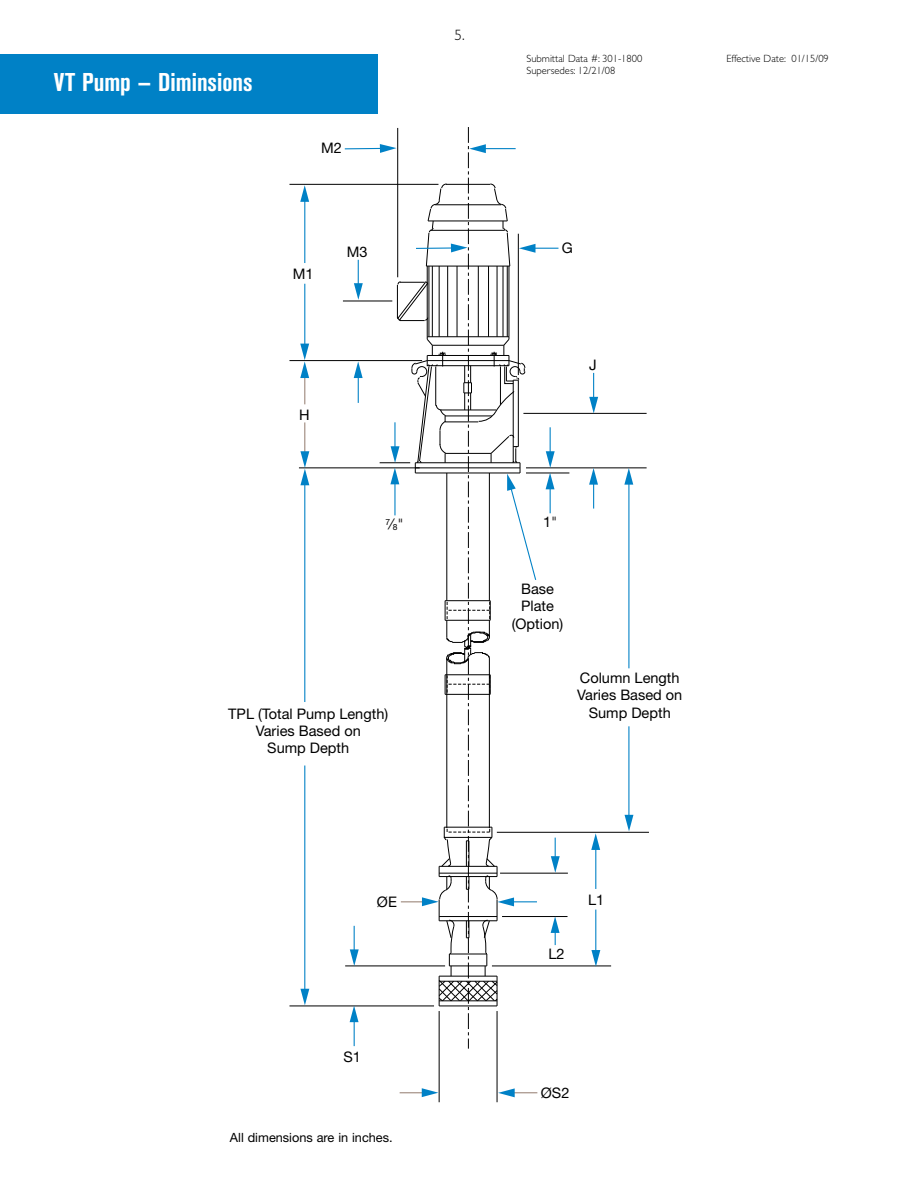
<style>
.page{position:relative;width:918px;height:1188px;background:#fff}
.page>*{position:absolute;margin:0;border:0;box-sizing:border-box;transform-origin:0 0}
.t1{font:700 condensed 25.5px "Akzidenz Grotesk BE";color:#fff}
.t2{font:300 15px "Gill Sans";color:#000}
.t3{font:14.55px/17.4px "Helvetica Neue";color:#000;text-align:center}
.t4{font:12.75px "Helvetica Neue";color:#000}
.t5{font:300 10.5px/12.6px "Gill Sans";color:#000}
.t6{font:8.55px "Helvetica Neue";color:#000}
.s1{font-size:14.55px}
.s2{font-size:14.55px;color:#221f1f}
.s3{color:#221f1f}
</style>
<div class="page">
<div style="left:0;top:54px;width:378px;height:59px;background:#0081c6"></div>
<hr style="left:289px;top:360px;width:133px;height:1px;background:#000">
<hr style="left:289px;top:184px;width:149px;height:1px;background:#000">
<hr style="left:304px;top:284px;width:1px;height:61px;background:#0081c6">
<hr style="left:304px;top:200px;width:1px;height:63px;background:#0081c6">
<svg style="left:300px;top:185px;width:9px;height:17px"></svg>
<hr style="left:343px;top:301px;width:49px;height:1px;background:#000">
<hr style="left:358px;top:260px;width:1px;height:30px;background:#0081c6">
<svg style="left:354px;top:283px;width:9px;height:17px"></svg>
<hr style="left:358px;top:372px;width:1px;height:31px;background:#0081c6">
<svg style="left:354px;top:361px;width:9px;height:17px"></svg>
<hr style="left:299px;top:467px;width:121px;height:1px;background:#000">
<svg style="left:300px;top:344px;width:9px;height:60px"></svg>
<hr style="left:304px;top:422px;width:1px;height:31px;background:#9b8579">
<hr style="left:289px;top:1005px;width:145px;height:1px;background:#000">
<hr style="left:304px;top:483px;width:1px;height:219px;background:#0081c6">
<svg style="left:300px;top:451px;width:9px;height:34px"></svg>
<hr style="left:304px;top:766px;width:1px;height:225px;background:#0081c6">
<svg style="left:300px;top:989px;width:9px;height:16px"></svg>
<hr style="left:526px;top:467px;width:121px;height:1px;background:#000">
<hr style="left:628px;top:483px;width:1px;height:185px;background:#0081c6">
<svg style="left:624px;top:468px;width:9px;height:17px"></svg>
<hr style="left:526px;top:473px;width:43px;height:1px;background:#000">
<hr style="left:523px;top:413px;width:124px;height:1px;background:#000">
<hr style="left:497px;top:832px;width:152px;height:1px;background:#000">
<hr style="left:628px;top:726px;width:1px;height:92px;background:#0081c6">
<svg style="left:625px;top:815px;width:8px;height:16px"></svg>
<hr style="left:492px;top:965px;width:119px;height:1px;background:#000">
<hr style="left:595px;top:843px;width:1px;height:46px;background:#0081c6">
<svg style="left:591px;top:833px;width:9px;height:17px"></svg>
<hr style="left:595px;top:910px;width:1px;height:41px;background:#0081c6">
<svg style="left:591px;top:950px;width:9px;height:17px"></svg>
<hr style="left:345px;top:965px;width:100px;height:1px;background:#000">
<hr style="left:439px;top:1011px;width:1px;height:91px;background:#000">
<hr style="left:497px;top:1011px;width:1px;height:91px;background:#000">
<hr style="left:345px;top:148px;width:38px;height:1px;background:#0081c6">
<svg style="left:589px;top:468px;width:9px;height:41px"></svg>
<svg style="left:589px;top:373px;width:9px;height:40px"></svg>
<svg style="left:350px;top:1006px;width:9px;height:40px"></svg>
<svg style="left:350px;top:926px;width:9px;height:40px"></svg>
<svg style="left:498px;top:1088px;width:39px;height:9px"></svg>
<svg style="left:400px;top:1088px;width:38px;height:9px"></svg>
<hr style="left:500px;top:873px;width:68px;height:1px;background:#000">
<hr style="left:502px;top:916px;width:66px;height:1px;background:#000">
<svg style="left:380px;top:127px;width:180px;height:922px"></svg>
<h1 class="t1" style="left:54px;top:68px;width:200px">VT Pump — Diminsions</h1>
<p class="t3" style="left:321px;top:139px;width:22px">M2</p>
<p class="t3" style="left:293px;top:265px;width:22px">M1</p>
<p class="t3" style="left:347px;top:243px;width:22px">M3</p>
<p class="t3" style="left:299px;top:406px;width:12px">H</p>
<p class="t2" style="left:455px;top:26px;width:12px">5.</p>
<p class="t5" style="left:526px;top:52px;width:117px">Submittal Data #: 301-1800<br>Supersedes: 12/21/08</p>
<p class="t5" style="left:726px;top:52px;width:104px">Effective Date: 01/15/09</p>
<p class="t3" style="left:562px;top:239px;width:13px">G</p>
<p class="t3" style="left:589px;top:356px;width:9px">J</p>
<p class="t6" style="left:386px;top:519px;width:20px">7<span class="s1">⁄</span>8<span class="s2">"</span></p>
<p class="t3" style="left:543px;top:513px;width:16px">1<span class="s3">"</span></p>
<p class="t3" style="left:512px;top:580px;width:53px">Base<br>Plate (Option)</p>
<p class="t3" style="left:228px;top:704px;width:161px">TPL (Total Pump Length)<br>Varies Based on<br>Sump Depth</p>
<p class="t3" style="left:577px;top:668px;width:107px">Column Length<br>Varies Based on<br>Sump Depth</p>
<p class="t3" style="left:377px;top:893px;width:21px">ØE</p>
<p class="t3" style="left:588px;top:891px;width:18px">L1</p>
<p class="t3" style="left:344px;top:1048px;width:19px">S1</p>
<p class="t4" style="left:230px;top:1130px;width:164px">All dimensions are in inches.</p>
<p class="t3" style="left:548px;top:945px;width:18px">L2</p>
<p class="t3" style="left:541px;top:1084px;width:30px">ØS2</p>
</div>
